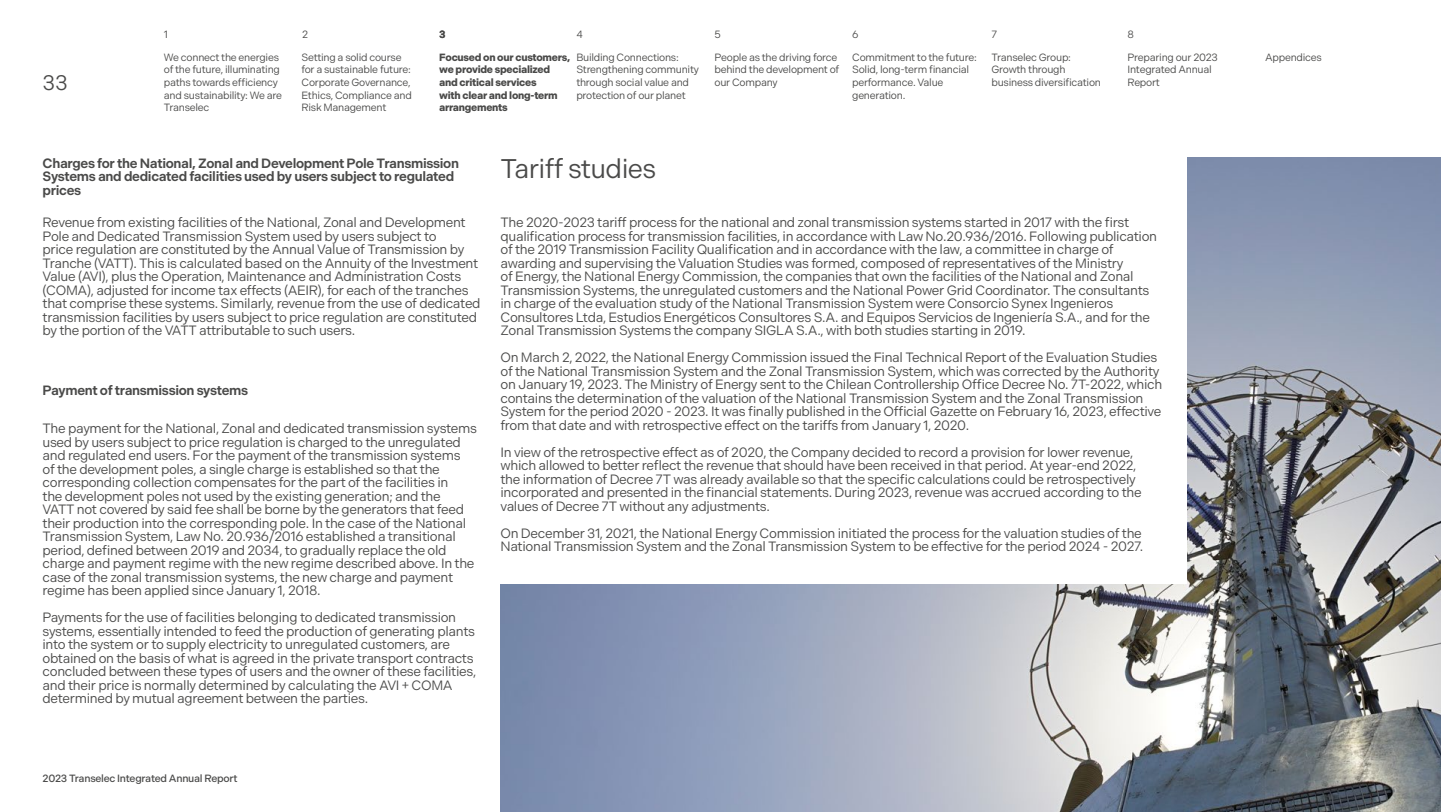
<style>
.page{position:relative;width:1441px;height:812px;background:#fff}
.page>*{position:absolute;margin:0;border:0;box-sizing:border-box;transform-origin:0 0}
.t1{font:27px "Indivisible";letter-spacing:-.025em;color:#4a4a49}
.t2{font:21px "Indivisible";color:#4a4a49}
.t3{font:13.5px/13.5px "Indivisible";letter-spacing:-.025em;color:#4a4a49}
.t4{font:600 13.5px/13.5px "Indivisible";letter-spacing:-.025em;color:#4a4a49}
.t5{font:10.5px/12.6px "Indivisible";letter-spacing:-.025em;color:#4a4a49}
.t6{font:700 10.5px/12.6px "Indivisible";letter-spacing:-.025em;color:#4a4a49}
.t7{font:500 10.5px "Indivisible";letter-spacing:-.025em;color:#4a4a49}
</style>
<div class="page">
<img style="left:500px;top:157px;width:940px;height:655px">
<div style="left:491px;top:157px;width:696px;height:426px;background:#fff"></div>
<h2 class="t2" style="left:43px;top:71px;width:27px">33</h2>
<p class="t5" style="left:302px;top:28px;width:8px">2</p>
<p class="t5" style="left:714px;top:28px;width:8px">5</p>
<p class="t5" style="left:852px;top:28px;width:8px">6</p>
<p class="t5" style="left:714px;top:51px;width:126px">People as the driving force behind the development of our Company</p>
<p class="t5" style="left:991px;top:51px;width:111px">Transelec Group:<br>Growth through business diversification</p>
<p class="t6" style="left:439px;top:28px;width:8px">3</p>
<p class="t5" style="left:576px;top:28px;width:8px">4</p>
<p class="t5" style="left:1127px;top:28px;width:8px">8</p>
<p class="t5" style="left:164px;top:28px;width:6px">1</p>
<p class="t5" style="left:991px;top:28px;width:7px">7</p>
<p class="t5" style="left:164px;top:51px;width:120px">We connect the energies of the future, illuminating paths towards efficiency and sustainability: We are<br>Transelec</p>
<p class="t5" style="left:1127px;top:51px;width:92px">Preparing our 2023<br>Integrated Annual<br>Report</p>
<p class="t5" style="left:301px;top:51px;width:112px">Setting a solid course for a sustainable future:<br>Corporate Governance,<br>Ethics, Compliance and<br>Risk Management</p>
<p class="t5" style="left:852px;top:51px;width:126px">Commitment to the future:<br>Solid, long-term financial performance. Value generation.</p>
<p class="t6" style="left:439px;top:51px;width:133px">Focused on our customers, we provide specialized and critical services<br>with clear and long-term arrangements</p>
<p class="t5" style="left:576px;top:51px;width:104px">Building Connections:</p>
<p class="t5" style="left:1264px;top:51px;width:58px">Appendices</p>
<p class="t5" style="left:576px;top:64px;width:124px">Strengthening community through social value and protection of our planet</p>
<p class="t4" style="left:43px;top:156px;width:418px">Charges for the National, Zonal and Development Pole Transmission<br>Systems and dedicated facilities used by users subject to regulated prices</p>
<p class="t3" style="left:43px;top:216px;width:439px">Revenue from existing facilities of the National, Zonal and Development Pole and Dedicated Transmission System used by users subject to<br>price regulation are constituted by the Annual Value of Transmission by Tranche (VATT). This is calculated based on the Annuity of the Investment Value (AVI), plus the Operation, Maintenance and Administration Costs (COMA), adjusted for income tax effects (AEIR), for each of the tranches that comprise these systems. Similarly, revenue from the use of dedicated transmission facilities by users subject to price regulation are constituted by the portion of the VATT attributable to such users.</p>
<p class="t4" style="left:43px;top:383px;width:207px">Payment of transmission systems</p>
<p class="t3" style="left:43px;top:422px;width:436px">The payment for the National, Zonal and dedicated transmission systems used by users subject to price regulation is charged to the unregulated and regulated end users. For the payment of the transmission systems<br>of the development poles, a single charge is established so that the corresponding collection compensates for the part of the facilities in<br>the development poles not used by the existing generation; and the<br>VATT not covered by said fee shall be borne by the generators that feed their production into the corresponding pole. In the case of the National Transmission System, Law No. 20.936/2016 established a transitional period, defined between 2019 and 2034, to gradually replace the old charge and payment regime with the new regime described above. In the case of the zonal transmission systems, the new charge and payment regime has been applied since January 1, 2018.</p>
<p class="t3" style="left:43px;top:611px;width:435px">Payments for the use of facilities belonging to dedicated transmission systems, essentially intended to feed the production of generating plants into the system or to supply electricity to unregulated customers, are obtained on the basis of what is agreed in the private transport contracts concluded between these types of users and the owner of these facilities, and their price is normally determined by calculating the AVI + COMA determined by mutual agreement between the parties.</p>
<h1 class="t1" style="left:500px;top:153px;width:157px">Tariff studies</h1>
<p class="t3" style="left:500px;top:216px;width:658px">The 2020-2023 tariff process for the national and zonal transmission systems started in 2017 with the first qualification process for transmission facilities, in accordance with Law No.20.936/2016. Following publication of the 2019 Transmission Facility Qualification and in accordance with the law, a committee in charge of awarding and supervising the Valuation Studies was formed, composed of representatives of the Ministry<br>of Energy, the National Energy Commission, the companies that own the facilities of the National and Zonal Transmission Systems, the unregulated customers and the National Power Grid Coordinator. The consultants in charge of the evaluation study of the National Transmission System were Consorcio Synex Ingenieros Consultores Ltda, Estudios Energéticos Consultores S.A. and Equipos Servicios de Ingeniería S.A., and for the Zonal Transmission Systems the company SIGLA S.A., with both studies starting in 2019.</p>
<p class="t3" style="left:500px;top:351px;width:663px">On March 2, 2022, the National Energy Commission issued the Final Technical Report of the Evaluation Studies of the National Transmission System and the Zonal Transmission System, which was corrected by the Authority on January 19, 2023. The Ministry of Energy sent to the Chilean Controllership Office Decree No. 7T-2022, which contains the determination of the valuation of the National Transmission System and the Zonal Transmission System for the period 2020 - 2023. It was finally published in the Official Gazette on February 16, 2023, effective from that date and with retrospective effect on the tariffs from January 1, 2020.</p>
<p class="t3" style="left:500px;top:445px;width:642px">In view of the retrospective effect as of 2020, the Company decided to record a provision for lower revenue, which allowed to better reflect the revenue that should have been received in that period. At year-end 2022, the information of Decree 7T was already available so that the specific calculations could be retrospectively incorporated and presented in the financial statements. During 2023, revenue was accrued according to the values of Decree 7T without any adjustments.</p>
<p class="t3" style="left:500px;top:526px;width:644px">On December 31, 2021, the National Energy Commission initiated the process for the valuation studies of the<br>National Transmission System and the Zonal Transmission System to be effective for the period 2024 - 2027.</p>
<p class="t7" style="left:43px;top:772px;width:196px">2023 Transelec Integrated Annual Report</p>
</div>
